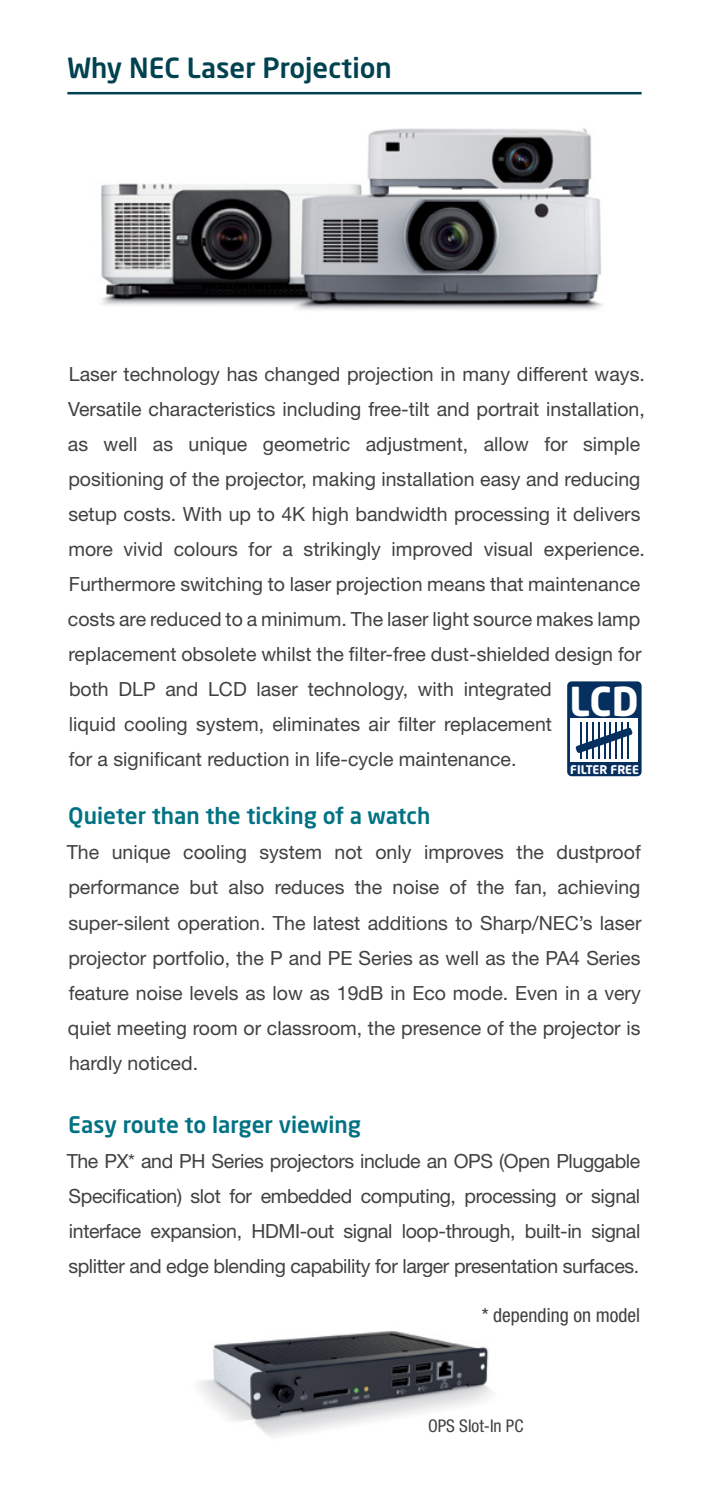
<style>
.page{position:relative;width:709px;height:1489px;background:#fff}
.page>*{position:absolute;margin:0;border:0;box-sizing:border-box;transform-origin:0 0}
.t1{font:700 39.5px "Neo Sans Pro";color:#fff}
.t2{font:500 27.5px "Neo Sans Pro";color:#00424f}
.t3{font:500 22.5px "Neo Sans Pro";color:#007283}
.t4{font:19.5px/35px "Helvetica Neue LT Std";color:#414042;text-align:justify}
.t5{font:condensed 19.5px "Helvetica Neue LT Std";color:#414042}
.t6{font:condensed 17.5px "Helvetica Neue LT Std";color:#414042}
.t7{font:700 11.75px "Neo Sans Pro";color:#fff}
</style>
<div class="page">
<img style="left:199px;top:1331px;width:293px;height:107px">
<img style="left:101px;top:128px;width:502px;height:182px">
<hr style="left:67px;top:92px;width:574px;height:2px;background:#00424f">
<div style="left:567px;top:681px;width:74px;height:95px;background:#042f5f;border-radius:4px"></div>
<div style="left:570px;top:718px;width:68px;height:44px;background:#fff"></div>
<hr style="left:580px;top:722px;width:1px;height:36px;background:#042f5f">
<hr style="left:586px;top:722px;width:1px;height:36px;background:#042f5f">
<hr style="left:592px;top:722px;width:1px;height:36px;background:#042f5f">
<hr style="left:598px;top:722px;width:1px;height:36px;background:#042f5f">
<hr style="left:604px;top:722px;width:1px;height:36px;background:#042f5f">
<hr style="left:609px;top:722px;width:2px;height:36px;background:#042f5f">
<hr style="left:615px;top:722px;width:2px;height:36px;background:#042f5f">
<hr style="left:621px;top:722px;width:2px;height:36px;background:#042f5f">
<hr style="left:627px;top:722px;width:1px;height:36px;background:#042f5f">
<svg style="left:575px;top:727px;width:57px;height:26px"></svg>
<p class="t2" style="left:67px;top:50px;width:326px">Why NEC Laser Projection</p>
<p class="t4" style="left:68px;top:356px;width:578px;text-align:left">Laser technology has changed projection in many different ways.<br>Versatile characteristics including free-tilt and portrait installation, as well as unique geometric adjustment, allow for simple positioning of the projector, making installation easy and reducing setup costs. With up to 4K high bandwidth processing it delivers more vivid colours for a strikingly improved visual experience.<br>Furthermore switching to laser projection means that maintenance costs are reduced to a minimum. The laser light source makes lamp replacement obsolete whilst the filter-free dust-shielded design for both DLP and LCD laser technology, with integrated<br>liquid cooling system, eliminates air filter replacement<br>for a significant reduction in life-cycle maintenance.</p>
<p class="t3" style="left:68px;top:802px;width:363px">Quieter than the ticking of a watch</p>
<p class="t4" style="left:67px;top:834px;width:576px">The unique cooling system not only improves the dustproof performance but also reduces the noise of the fan, achieving super-silent operation. The latest additions to Sharp/NEC’s laser projector portfolio, the P and PE Series as well as the PA4 Series feature noise levels as low as 19dB in Eco mode. Even in a very quiet meeting room or classroom, the presence of the projector is hardly noticed.</p>
<p class="t1" style="left:569px;top:675px;width:70px">LCD</p>
<p class="t7" style="left:570px;top:761px;width:70px">FILTER FREE</p>
<p class="t3" style="left:68px;top:1110px;width:294px">Easy route to larger viewing</p>
<p class="t4" style="left:67px;top:1143px;width:575px">The PX* and PH Series projectors include an OPS (Open Pluggable Specification) slot for embedded computing, processing or signal interface expansion, HDMI-out signal loop-through, built-in signal splitter and edge blending capability for larger presentation surfaces.</p>
<p class="t5" style="left:481px;top:1303px;width:160px">* depending on model</p>
<p class="t6" style="left:428px;top:1415px;width:97px">OPS Slot-In PC</p>
</div>
